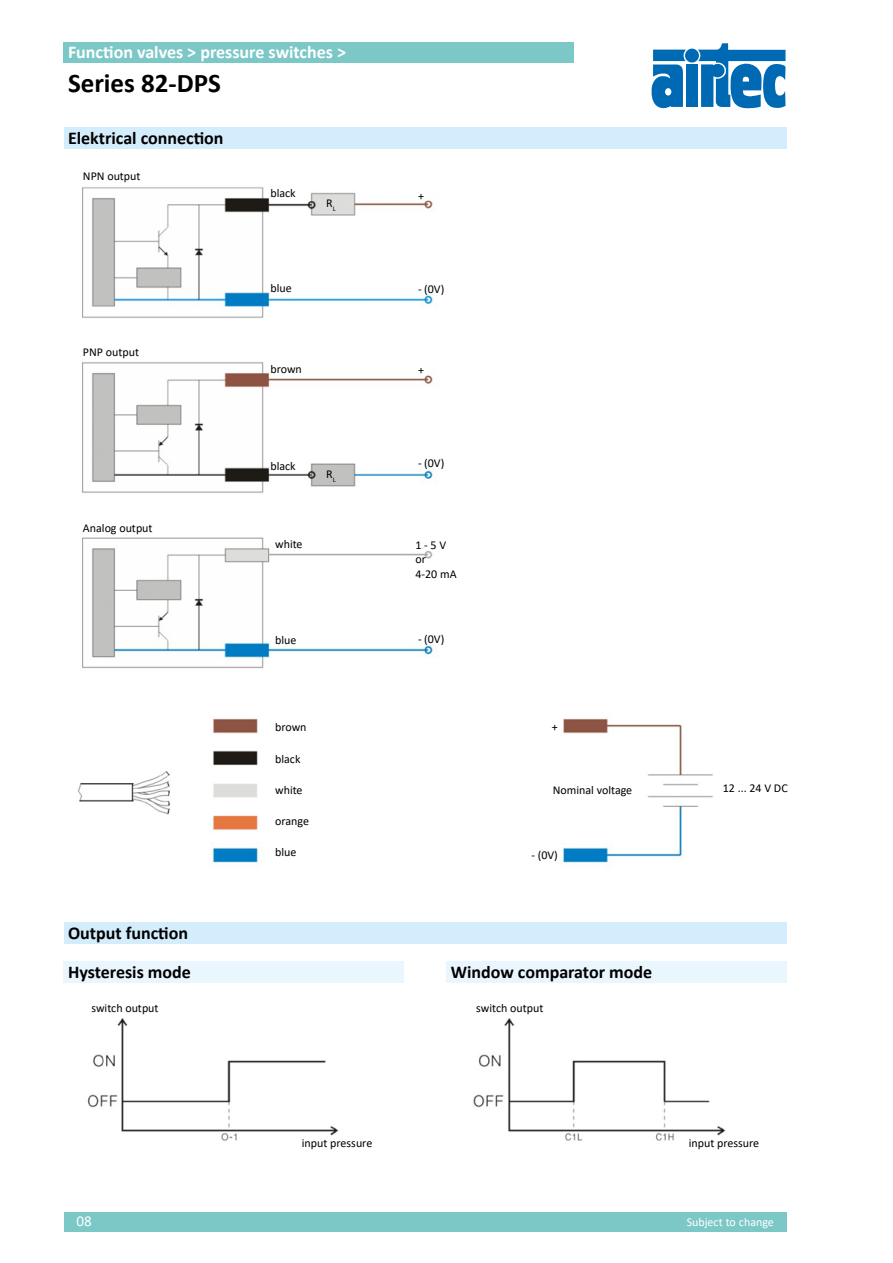
<style>
.page{position:relative;width:893px;height:1263px;background:#fff}
.page>*{position:absolute;margin:0;border:0;box-sizing:border-box;transform-origin:0 0}
.t1{font:700 27px "Calibri";color:#000}
.t2{font:700 18px "Calibri";color:#000}
.t3{font:700 18px "Calibri";color:#fff}
.t4{font:15px "Calibri";color:#fff}
.t5{font:12px/14.4px "Calibri";color:#000}
.t6{font:12px "Calibri";color:#fff}
</style>
<div class="page">
<div style="left:685px;top:49px;width:14px;height:14px;background:#0069b4;border-radius:50%"></div>
<div style="left:686px;top:64px;width:12px;height:43px;background:#0069b4"></div>
<svg style="left:651px;top:50px;width:35px;height:59px"></svg>
<svg style="left:698px;top:43px;width:87px;height:66px"></svg>
<div style="left:64px;top:1212px;width:723px;height:19px;background:#7cc8c7"></div>
<div style="left:64px;top:43px;width:510px;height:20px;background:#7cc8c7"></div>
<div style="left:64px;top:128px;width:723px;height:21px;background:#d4edfc"></div>
<img style="left:64px;top:187px;width:723px;height:954px">
<div style="left:64px;top:922px;width:723px;height:21px;background:#d4edfc"></div>
<div style="left:64px;top:962px;width:340px;height:21px;background:#eaf6fe"></div>
<div style="left:446px;top:962px;width:341px;height:21px;background:#eaf6fe"></div>
<h2 class="t3" style="left:68px;top:40px;width:279px">Function valves &gt; pressure switches &gt;</h2>
<h1 class="t1" style="left:68px;top:64px;width:154px">Series 82-DPS</h1>
<h2 class="t2" style="left:68px;top:125px;width:157px">Elektrical connection</h2>
<p class="t5" style="left:83px;top:168px;width:59px">NPN output</p>
<p class="t5" style="left:83px;top:344px;width:58px">PNP output</p>
<p class="t5" style="left:83px;top:521px;width:71px">Analog output</p>
<h2 class="t2" style="left:68px;top:920px;width:122px">Output function</h2>
<p class="t5" style="left:270px;top:185px;width:27px">black</p>
<p class="t5" style="left:326px;top:195px;width:11px">R<sub>L</sub></p>
<p class="t5" style="left:270px;top:281px;width:23px">blue</p>
<p class="t5" style="left:270px;top:362px;width:33px">brown</p>
<p class="t5" style="left:270px;top:458px;width:27px">black</p>
<p class="t5" style="left:275px;top:536px;width:29px">white</p>
<p class="t5" style="left:326px;top:466px;width:11px">R<sub>L</sub></p>
<p class="t5" style="left:275px;top:633px;width:23px">blue</p>
<p class="t5" style="left:275px;top:719px;width:33px">brown</p>
<p class="t5" style="left:275px;top:752px;width:27px">black</p>
<p class="t5" style="left:275px;top:782px;width:29px">white</p>
<p class="t5" style="left:275px;top:813px;width:35px">orange</p>
<p class="t5" style="left:275px;top:844px;width:23px">blue</p>
<p class="t5" style="left:418px;top:188px;width:7px">+</p>
<p class="t5" style="left:418px;top:282px;width:28px">- (0V)</p>
<p class="t5" style="left:418px;top:362px;width:7px">+</p>
<p class="t5" style="left:418px;top:456px;width:28px">- (0V)</p>
<p class="t5" style="left:415px;top:537px;width:43px">1 - 5 V or<br>4-20 mA</p>
<p class="t5" style="left:418px;top:631px;width:28px">- (0V)</p>
<p class="t5" style="left:552px;top:719px;width:7px">+</p>
<p class="t5" style="left:553px;top:782px;width:81px">Nominal voltage</p>
<p class="t5" style="left:723px;top:780px;width:66px">12 ... 24 V DC</p>
<p class="t5" style="left:531px;top:847px;width:28px">- (0V)</p>
<h2 class="t2" style="left:68px;top:959px;width:124px">Hysteresis mode</h2>
<h2 class="t2" style="left:451px;top:959px;width:203px">Window comparator mode</h2>
<p class="t5" style="left:91px;top:1000px;width:69px">switch output</p>
<p class="t5" style="left:476px;top:1000px;width:69px">switch output</p>
<p class="t5" style="left:302px;top:1135px;width:72px">input pressure</p>
<p class="t5" style="left:689px;top:1135px;width:72px">input pressure</p>
<p class="t4" style="left:77px;top:1211px;width:17px">08</p>
<p class="t6" style="left:687px;top:1214px;width:89px">Subject to change</p>
</div>
